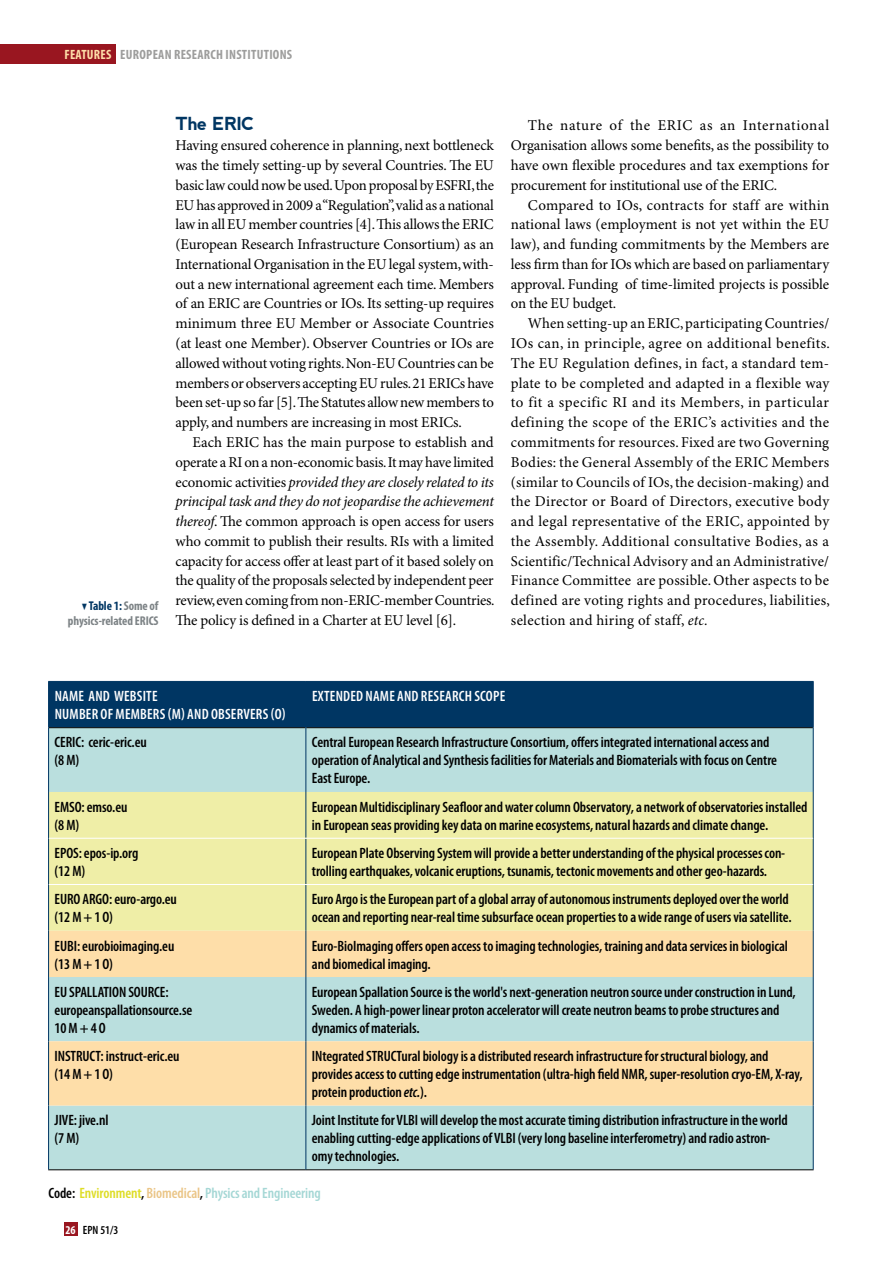
<style>
.page{position:relative;width:893px;height:1263px;background:#fff}
.page>*{position:absolute;margin:0;border:0;box-sizing:border-box;transform-origin:0 0}
.t1{font:700 18px "nevis";letter-spacing:-.015em;color:#003663}
.t2{font:15px/19.8px "Minion Pro";letter-spacing:-.01em;color:#000;text-align:justify}
.t3{font:600 condensed 15px/18px "Myriad Pro";letter-spacing:-.005em;color:#000}
.t4{font:600 condensed 15px/18px "Myriad Pro";letter-spacing:.015em;color:#fff}
.t5{font:600 condensed 15px "Myriad Pro";letter-spacing:-.005em;color:#a5d7d5}
.t6{font:700 condensed 13.5px "Myriad Pro";letter-spacing:.02em;color:#9d9d9c}
.t7{font:700 condensed 12.75px/15.3px "Myriad Pro";letter-spacing:-.005em;color:#7d8386;text-align:right}
.t8{font:600 condensed 12px "Myriad Pro";color:#000}
.t9{font:700 condensed 12px "Myriad Pro";color:#fff}
.s1{color:#fedea9}
.s2{font-family:"Mathematical Pi Six";font-weight:400;font-stretch:normal;font-size:8.7px;color:#003663}
.s3{color:#003663}
.s4{font-style:italic}
.s5{color:#000}
.s6{color:#dedd26}
.s7{color:#eac587}
</style>
<div class="page">
<div style="left:0;top:45px;width:116px;height:19px;background:#991620"></div>
<div style="left:64px;top:1222px;width:13px;height:14px;background:#991620"></div>
<div style="left:49px;top:682px;width:764px;height:45px;background:#003663"></div>
<div style="left:49px;top:728px;width:764px;height:441px;background:#badfde"></div>
<div style="left:49px;top:792px;width:764px;height:139px;background:#efeea7"></div>
<svg style="left:49px;top:931px;width:764px;height:174px;fill:#fedea9"></svg>
<hr style="left:49px;top:727px;width:256px;height:1px;background:#000">
<hr style="left:306px;top:727px;width:507px;height:1px;background:#000">
<hr style="left:48px;top:1169px;width:258px;height:1px;background:#000">
<hr style="left:306px;top:1169px;width:508px;height:1px;background:#000">
<hr style="left:48px;top:681px;width:258px;height:1px;background:#003663">
<hr style="left:48px;top:682px;width:1px;height:46px;background:#003663">
<hr style="left:306px;top:681px;width:508px;height:1px;background:#003663">
<hr style="left:305px;top:682px;width:1px;height:46px;background:#003663">
<hr style="left:813px;top:682px;width:1px;height:46px;background:#003663">
<hr style="left:48px;top:728px;width:1px;height:64px;background:#003663">
<hr style="left:305px;top:728px;width:1px;height:64px;background:#003663">
<hr style="left:813px;top:728px;width:1px;height:64px;background:#003663">
<hr style="left:48px;top:792px;width:1px;height:46px;background:#003663">
<hr style="left:305px;top:792px;width:1px;height:46px;background:#003663">
<hr style="left:813px;top:792px;width:1px;height:46px;background:#003663">
<hr style="left:48px;top:838px;width:1px;height:46px;background:#003663">
<hr style="left:305px;top:838px;width:1px;height:46px;background:#003663">
<hr style="left:813px;top:838px;width:1px;height:46px;background:#003663">
<hr style="left:48px;top:884px;width:1px;height:47px;background:#003663">
<hr style="left:305px;top:885px;width:1px;height:46px;background:#003663">
<hr style="left:813px;top:884px;width:1px;height:47px;background:#003663">
<hr style="left:48px;top:931px;width:1px;height:46px;background:#003663">
<hr style="left:305px;top:931px;width:1px;height:46px;background:#003663">
<hr style="left:813px;top:931px;width:1px;height:46px;background:#003663">
<hr style="left:48px;top:977px;width:1px;height:64px;background:#003663">
<hr style="left:305px;top:977px;width:1px;height:64px;background:#003663">
<hr style="left:813px;top:977px;width:1px;height:64px;background:#003663">
<hr style="left:48px;top:1041px;width:1px;height:64px;background:#003663">
<hr style="left:305px;top:1041px;width:1px;height:64px;background:#003663">
<hr style="left:813px;top:1041px;width:1px;height:64px;background:#003663">
<hr style="left:48px;top:1105px;width:1px;height:64px;background:#003663">
<hr style="left:305px;top:1105px;width:1px;height:64px;background:#003663">
<hr style="left:813px;top:1105px;width:1px;height:64px;background:#003663">
<hr style="left:49px;top:838px;width:257px;height:1px;background:#fff">
<hr style="left:306px;top:838px;width:507px;height:1px;background:#fff">
<hr style="left:49px;top:884px;width:257px;height:1px;background:#fff">
<hr style="left:306px;top:884px;width:507px;height:1px;background:#fff">
<p class="t6" style="left:64px;top:47px;width:229px"><span class="s1">FEATURES</span> EUROPEAN RESEARCH INSTITUTIONS</p>
<p class="t7" style="left:68px;top:598px;width:92px"><span class="s2">.</span> <span class="s3">Table 1:</span> Some of physics-related ERICS</p>
<p class="t1" style="left:176px;top:114px;width:81px">The ERIC</p>
<p class="t2" style="left:176px;top:136px;width:320px">Having ensured coherence in planning, next bottleneck was the timely setting-up by several Countries. The EU basic law could now be used. Upon proposal by ESFRI, the EU has approved in 2009 a “Regulation”, valid as a national law in all EU member countries [4]. This allows the ERIC (European Research Infrastructure Consortium) as an International Organisation in the EU legal system, with&shy;out a new international agreement each time. Members of an ERIC are Countries or IOs. Its setting-up requires minimum three EU Member or Associate Countries (at least one Member). Observer Countries or IOs are allowed without voting rights. Non-EU Countries can be members or observers accepting EU rules. 21 ERICs have been set-up so far [5]. The Statutes allow new members to apply, and numbers are increasing in most ERICs.</p>
<p class="t2" style="left:176px;top:433px;width:321px;text-indent:17px">Each ERIC has the main purpose to establish and operate a RI on a non-economic basis. It may have limited economic activities <span class="s4">provided they are closely related to its principal task and they do not jeopardise the achievement thereof</span>. The common approach is open access for users who commit to publish their results. RIs with a limited capacity for access offer at least part of it based solely on the quality of the proposals selected by independent peer review, even coming from non-ERIC-member Countries.<br>The policy is defined in a Charter at EU level [6].</p>
<p class="t2" style="left:511px;top:116px;width:320px;text-indent:17px">The nature of the ERIC as an International Organisation allows some benefits, as the possibility to have own flexible procedures and tax exemptions for procurement for institutional use of the ERIC.</p>
<p class="t2" style="left:511px;top:195px;width:320px;text-indent:17px">Compared to IOs, contracts for staff are within national laws (employment is not yet within the EU law), and funding commitments by the Members are less firm than for IOs which are based on parliamentary approval. Funding of time-limited projects is possible on the EU budget.</p>
<p class="t2" style="left:511px;top:314px;width:321px;text-indent:17px">When setting-up an ERIC, participating Countries/ IOs can, in principle, agree on additional benefits.<br>The EU Regulation defines, in fact, a standard tem&shy;plate to be completed and adapted in a flexible way to fit a specific RI and its Members, in particular defining the scope of the ERIC’s activities and the commitments for resources. Fixed are two Governing Bodies: the General Assembly of the ERIC Members (similar to Councils of IOs, the decision-making) and the Director or Board of Directors, executive body and legal representative of the ERIC, appointed by the Assembly. Additional consultative Bodies, as a Scientific/Technical Advisory and an Administrative/ Finance Committee are possible. Other aspects to be defined are voting rights and procedures, liabilities, selection and hiring of staff, <span class="s4">etc.</span></p>
<p class="t4" style="left:55px;top:687px;width:232px">NAME AND WEBSITE<br>NUMBER OF MEMBERS (M) AND OBSERVERS (O)</p>
<p class="t4" style="left:312px;top:687px;width:195px">EXTENDED NAME AND RESEARCH SCOPE</p>
<p class="t3" style="left:55px;top:734px;width:94px">CERIC: ceric-eric.eu (8 M)</p>
<p class="t3" style="left:312px;top:734px;width:467px">Central European Research Infrastructure Consortium, offers integrated international access and operation of Analytical and Synthesis facilities for Materials and Biomaterials with focus on Centre<br>East Europe.</p>
<p class="t3" style="left:55px;top:798px;width:74px">EMSO: emso.eu (8 M)</p>
<p class="t3" style="left:312px;top:798px;width:497px">European Multidisciplinary Seafloor and water column Observatory, a network of observatories installed in European seas providing key data on marine ecosystems, natural hazards and climate change.</p>
<p class="t3" style="left:55px;top:844px;width:85px">EPOS: epos-ip.org (12 M)</p>
<p class="t3" style="left:312px;top:844px;width:475px">European Plate Observing System will provide a better understanding of the physical processes con&shy;trolling earthquakes, volcanic eruptions, tsunamis, tectonic movements and other geo-hazards.</p>
<p class="t3" style="left:55px;top:890px;width:124px">EURO ARGO: euro-argo.eu (12 M + 1 O)</p>
<p class="t3" style="left:312px;top:890px;width:481px">Euro Argo is the European part of a global array of autonomous instruments deployed over the world ocean and reporting near-real time subsurface ocean properties to a wide range of users via satellite.</p>
<p class="t3" style="left:55px;top:937px;width:121px">EUBI: eurobioimaging.eu (13 M + 1 O)</p>
<p class="t3" style="left:312px;top:937px;width:478px">Euro-BioImaging offers open access to imaging technologies, training and data services in biological and biomedical imaging.</p>
<p class="t3" style="left:55px;top:983px;width:139px">EU SPALLATION SOURCE: europeanspallationsource.se<br>10 M + 4 O</p>
<p class="t3" style="left:312px;top:983px;width:485px">European Spallation Source is the world's next-generation neutron source under construction in Lund,<br>Sweden. A high-power linear proton accelerator will create neutron beams to probe structures and dynamics of materials.</p>
<p class="t3" style="left:55px;top:1047px;width:127px">INSTRUCT: instruct-eric.eu (14 M + 1 O)</p>
<p class="t3" style="left:312px;top:1047px;width:492px">INtegrated STRUCTural biology is a distributed research infrastructure for structural biology, and provides access to cutting edge instrumentation (ultra-high field NMR, super-resolution cryo-EM, X-ray, protein production <span class="s4">etc.</span>).</p>
<p class="t3" style="left:55px;top:1111px;width:55px">JIVE: jive.nl (7 M)</p>
<p class="t3" style="left:312px;top:1111px;width:477px">Joint Institute for VLBI will develop the most accurate timing distribution infrastructure in the world enabling cutting-edge applications of VLBI (very long baseline interferometry) and radio astron&shy;omy technologies.</p>
<p class="t5" style="left:49px;top:1185px;width:274px"><span class="s5">Code:</span> <span class="s6">Environment</span><span class="s5">,</span> <span class="s7">Biomedical</span><span class="s5">,</span> Physics and Engineering</p>
<p class="t9" style="left:65px;top:1223px;width:12px">26</p>
<p class="t8" style="left:83px;top:1223px;width:37px">EPN 51/3</p>
</div>
